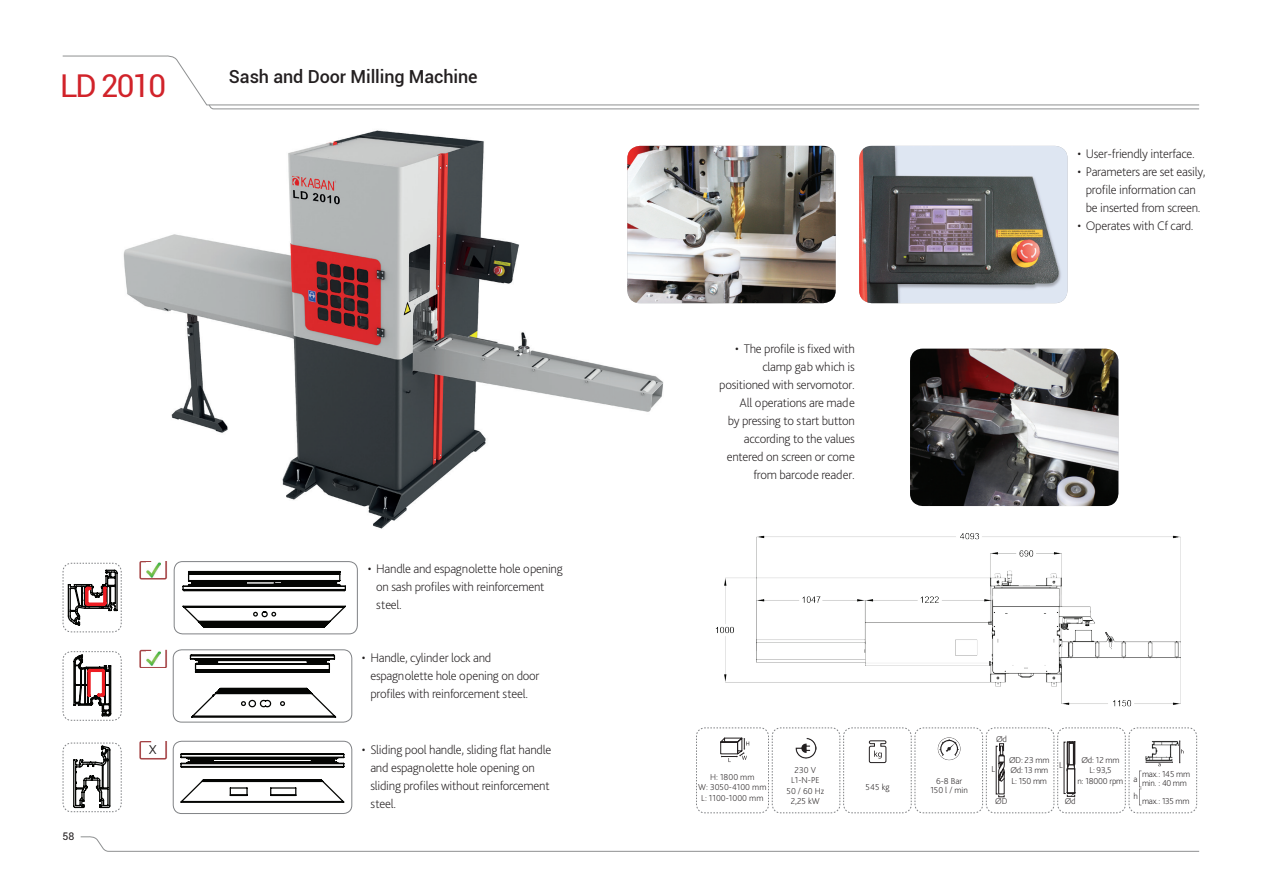
<style>
.page{position:relative;width:1263px;height:893px;background:#fff}
.page>*{position:absolute;margin:0;border:0;box-sizing:border-box;transform-origin:0 0}
.t1{font:31.5px "Roboto";letter-spacing:-.06em;color:#d1232a}
.t2{font:500 18px "Roboto";letter-spacing:-.005em;color:#231f20}
.t3{font:300 13.5px "Bliss Pro";color:#231f20}
.t4{font:200 13.05px/18px "Bliss Pro";letter-spacing:-.02em;color:#231f20}
.t5{font:10.5px "Roboto";color:#231f20}
.t6{font:200 9px/10.5px "Bliss Pro";color:#231f20;text-align:center}
.t7{font:200 9px/10.5px "Bliss Pro";letter-spacing:-.02em;color:#231f20;text-align:center}
.t8{font:200 9px/9px "Bliss Pro";letter-spacing:-.03em;color:#231f20}
</style>
<div class="page">
<svg style="left:209px;top:106px;width:990px;height:4px"></svg>
<svg style="left:62px;top:55px;width:1138px;height:51px"></svg>
<svg style="left:80px;top:836px;width:1120px;height:16px"></svg>
<img style="left:859px;top:146px;width:208px;height:157px">
<img style="left:910px;top:349px;width:208px;height:157px">
<img style="left:123px;top:130px;width:549px;height:399px">
<svg style="left:182px;top:570px;width:164px;height:58px"></svg>
<div style="left:174px;top:561px;width:184px;height:73px;border:1px solid #808285;border-radius:9px"></div>
<img style="left:139px;top:561px;width:28px;height:18px">
<img style="left:147px;top:563px;width:14px;height:14px">
<svg style="left:189px;top:654px;width:148px;height:64px"></svg>
<div style="left:173px;top:650px;width:179px;height:72px;border:1px solid #808285;border-radius:9px"></div>
<img style="left:139px;top:650px;width:28px;height:18px">
<img style="left:147px;top:651px;width:14px;height:15px">
<svg style="left:180px;top:753px;width:165px;height:50px"></svg>
<div style="left:173px;top:741px;width:179px;height:73px;border:1px solid #808285;border-radius:9px"></div>
<img style="left:139px;top:741px;width:28px;height:18px">
<svg style="left:62px;top:742px;width:60px;height:70px"></svg>
<svg style="left:62px;top:562px;width:60px;height:71px"></svg>
<svg style="left:62px;top:651px;width:60px;height:70px"></svg>
<img style="left:627px;top:146px;width:209px;height:157px">
<svg style="left:696px;top:727px;width:501px;height:87px"></svg>
<img style="left:715px;top:533px;width:466px;height:174px">
<h1 class="t1" style="left:60px;top:64px;width:108px">LD 2010</h1>
<h2 class="t2" style="left:229px;top:64px;width:250px">Sash and Door Milling Machine</h2>
<p class="t5" style="left:63px;top:829px;width:13px">58</p>
<p class="t3" style="left:149px;top:741px;width:9px">X</p>
<p class="t4" style="left:376px;top:560px;width:188px;text-indent:-9px">• Handle and espagnolette hole opening on sash profiles with reinforcement steel.</p>
<p class="t4" style="left:370px;top:648px;width:171px;text-indent:-9px">• Handle, cylinder lock and espagnolette hole opening on door profiles with reinforcement steel.</p>
<p class="t4" style="left:370px;top:740px;width:182px;text-indent:-9px">• Sliding pool handle, sliding flat handle and espagnolette hole opening on sliding profiles without reinforcement steel.</p>
<p class="t4" style="left:719px;top:340px;width:137px;text-align:right">• The profile is fixed with clamp gab which is positioned with servomotor.<br>All operations are made<br>by pressing to start button according to the values entered on screen or come from barcode reader.</p>
<p class="t4" style="left:1077px;top:144px;width:119px">• User-friendly interface.</p>
<p class="t4" style="left:1077px;top:162px;width:130px;text-align:center">• Parameters are set easily, profile information can<br>be inserted from screen.</p>
<p class="t4" style="left:1077px;top:216px;width:118px">• Operates with Cf card.</p>
<p class="t6" style="left:996px;top:734px;width:12px">Ød</p>
<p class="t6" style="left:786px;top:764px;width:39px">230 V<br>L1-N-PE<br>50 / 60 Hz<br>2,25 kW</p>
<p class="t7" style="left:1009px;top:754px;width:42px;text-align:left">ØD: 23 mm<br>Ød: 13 mm<br>L: 150 mm</p>
<p class="t6" style="left:991px;top:763px;width:5px">L</p>
<p class="t6" style="left:698px;top:771px;width:70px">H: 1800 mm<br>W: 3050-4100 mm<br>L: 1100-1000 mm</p>
<p class="t6" style="left:865px;top:782px;width:26px">545 kg</p>
<p class="t6" style="left:930px;top:776px;width:39px;line-height:9px">6-8 Bar<br>150 l / min</p>
<p class="t6" style="left:995px;top:796px;width:14px">ØD</p>
<p class="t6" style="left:1059px;top:760px;width:5px">L</p>
<p class="t7" style="left:1078px;top:754px;width:47px">Ød: 12 mm<br>L: 93,5<br>n: 18000 rpm</p>
<p class="t6" style="left:1065px;top:796px;width:12px">Ød</p>
<p class="t8" style="left:1142px;top:769px;width:50px">max.: 145 mm min. : 40 mm</p>
<p class="t6" style="left:1142px;top:795px;width:49px">max.: 135 mm</p>
<p class="t6" style="left:1133px;top:770px;width:6px;line-height:17px;text-align:left">a h</p>
</div>
